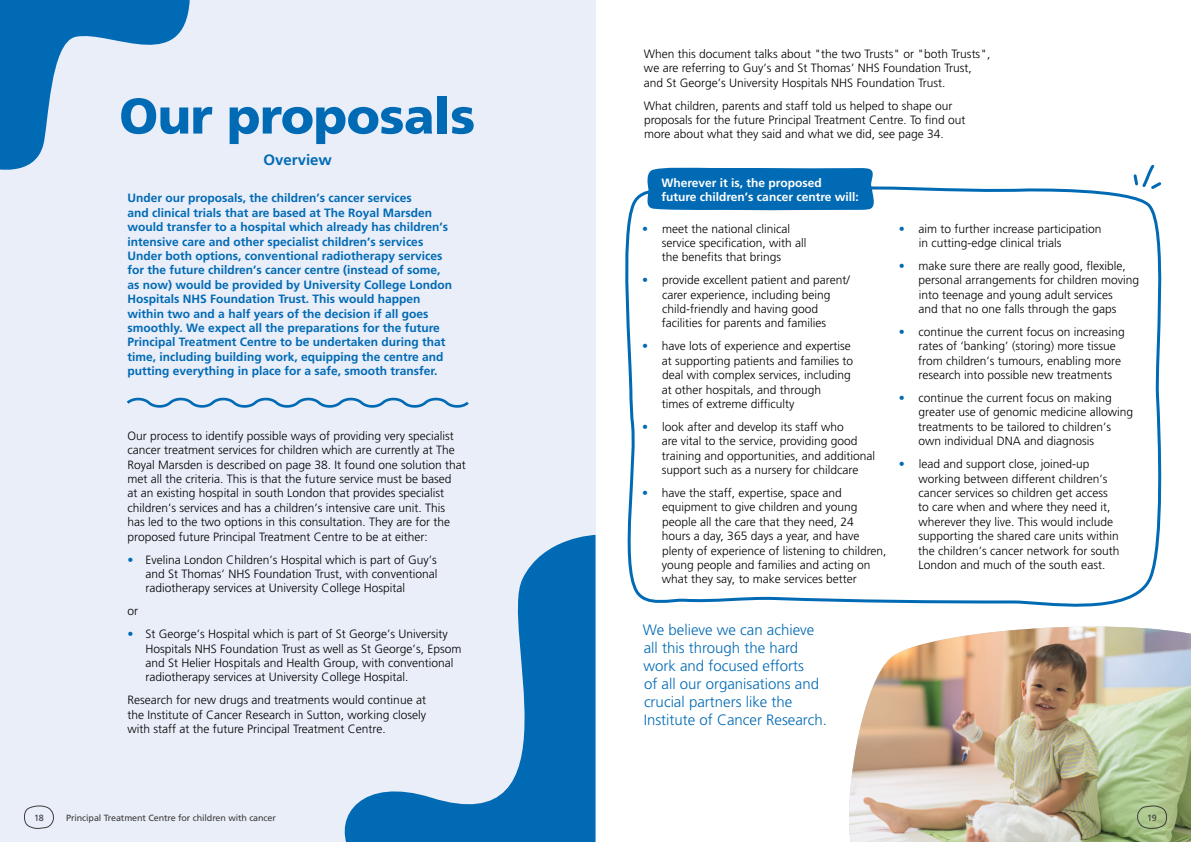
<style>
.page{position:relative;width:1191px;height:842px;background:#fff}
.page>*{position:absolute;margin:0;border:0;box-sizing:border-box;transform-origin:0 0}
.t1{font:900 50px "Frutiger";letter-spacing:-.01em;color:#006ab4}
.t2{font:300 15px/18px "Frutiger";color:#006ab4}
.t3{font:700 15px "Frutiger";color:#006ab4}
.t4{font:300 12px/14.4px "Frutiger";color:#000}
.t5{font:700 12px/14.4px "Frutiger";color:#006ab4}
.t6{font:700 12px/14.4px "Frutiger";color:#fff}
.t7{font:9px "Frutiger";letter-spacing:-.01em;color:#3c3c3b}
.s1{color:#006ab4}
</style>
<div class="page">
<div style="left:0;top:0;width:595px;height:842px;background:#eaeef9"></div>
<img style="left:849px;top:626px;width:342px;height:216px">
<svg style="left:126px;top:397px;width:343px;height:11px"></svg>
<svg style="left:344px;top:535px;width:251px;height:307px"></svg>
<svg style="left:0;top:0;width:190px;height:170px"></svg>
<svg style="left:625px;top:186px;width:537px;height:421px"></svg>
<svg style="left:1131px;top:164px;width:31px;height:28px"></svg>
<svg style="left:644px;top:167px;width:233px;height:43px;background:#1073b8"></svg>
<svg style="left:24px;top:805px;width:30px;height:24px"></svg>
<svg style="left:1136px;top:805px;width:31px;height:25px"></svg>
<h1 class="t1" style="left:119px;top:86px;width:357px">Our proposals</h1>
<p class="t3" style="left:263px;top:151px;width:70px">Overview</p>
<p class="t5" style="left:128px;top:191px;width:326px">Under our proposals, the children’s cancer services<br>and clinical trials that are based at The Royal Marsden would transfer to a hospital which already has children’s intensive care and other specialist children’s services Under both options, conventional radiotherapy services for the future children’s cancer centre (instead of some, as now) would be provided by University College London Hospitals NHS Foundation Trust. This would happen within two and a half years of the decision if all goes smoothly. We expect all the preparations for the future Principal Treatment Centre to be undertaken during that time, including building work, equipping the centre and putting everything in place for a safe, smooth transfer.</p>
<p class="t4" style="left:128px;top:428px;width:340px">Our process to identify possible ways of providing very specialist cancer treatment services for children which are currently at The Royal Marsden is described on page 38. It found one solution that met all the criteria. This is that the future service must be based<br>at an existing hospital in south London that provides specialist children’s services and has a children’s intensive care unit. This<br>has led to the two options in this consultation. They are for the proposed future Principal Treatment Centre to be at either:</p>
<p class="t4" style="left:146px;top:552px;width:293px;text-align:justify;text-indent:-18px"><span class="s1">•</span> Evelina London Children’s Hospital which is part of Guy’s and St Thomas’ NHS Foundation Trust, with conventional radiotherapy services at University College Hospital</p>
<p class="t4" style="left:128px;top:604px;width:12px">or</p>
<p class="t4" style="left:146px;top:627px;width:317px;text-indent:-18px"><span class="s1">•</span> St George’s Hospital which is part of St George’s University Hospitals NHS Foundation Trust as well as St George’s, Epsom and St Helier Hospitals and Health Group, with conventional radiotherapy services at University College Hospital.</p>
<p class="t4" style="left:128px;top:693px;width:300px;text-align:justify">Research for new drugs and treatments would continue at the Institute of Cancer Research in Sutton, working closely with staff at the future Principal Treatment Centre.</p>
<p class="t4" style="left:643px;top:46px;width:348px">When this document talks about "the two Trusts" or "both Trusts", we are referring to Guy’s and St Thomas’ NHS Foundation Trust, and St George’s University Hospitals NHS Foundation Trust.</p>
<p class="t4" style="left:643px;top:98px;width:323px">What children, parents and staff told us helped to shape our proposals for the future Principal Treatment Centre. To find out more about what they said and what we did, see page 34.</p>
<p class="t6" style="left:661px;top:175px;width:199px">Wherever it is, the proposed future children’s cancer centre will:</p>
<p class="t4" style="left:661px;top:221px;width:146px;text-indent:-19px"><span class="s1">•</span> meet the national clinical service specification, with all the benefits that brings</p>
<p class="t4" style="left:661px;top:273px;width:189px;text-indent:-19px"><span class="s1">•</span> provide excellent patient and parent/ carer experience, including being child-friendly and having good facilities for parents and families</p>
<p class="t4" style="left:661px;top:339px;width:193px;text-indent:-19px"><span class="s1">•</span> have lots of experience and expertise at supporting patients and families to deal with complex services, including at other hospitals, and through<br>times of extreme difficulty</p>
<p class="t4" style="left:661px;top:419px;width:215px;text-indent:-19px"><span class="s1">•</span> look after and develop its staff who<br>are vital to the service, providing good training and opportunities, and additional support such as a nursery for childcare</p>
<p class="t4" style="left:662px;top:486px;width:226px;text-indent:-20px"><span class="s1">•</span> have the staff, expertise, space and equipment to give children and young people all the care that they need, 24<br>hours a day, 365 days a year, and have plenty of experience of listening to children, young people and families and acting on what they say, to make services better</p>
<p class="t4" style="left:918px;top:221px;width:184px;text-indent:-20px"><span class="s1">•</span> aim to further increase participation in cutting-edge clinical trials</p>
<p class="t4" style="left:918px;top:258px;width:222px;text-indent:-20px"><span class="s1">•</span> make sure there are really good, flexible, personal arrangements for children moving into teenage and young adult services<br>and that no one falls through the gaps</p>
<p class="t4" style="left:918px;top:325px;width:208px;text-indent:-19px"><span class="s1">•</span> continue the current focus on increasing rates of ‘banking’ (storing) more tissue from children’s tumours, enabling more research into possible new treatments</p>
<p class="t4" style="left:918px;top:391px;width:216px;text-indent:-19px"><span class="s1">•</span> continue the current focus on making greater use of genomic medicine allowing treatments to be tailored to children’s own individual DNA and diagnosis</p>
<p class="t4" style="left:918px;top:457px;width:203px;text-indent:-19px"><span class="s1">•</span> lead and support close, joined-up working between different children’s cancer services so children get access to care when and where they need it, wherever they live. This would include supporting the shared care units within the children’s cancer network for south London and much of the south east.</p>
<p class="t2" style="left:643px;top:620px;width:185px">We believe we can achieve all this through the hard work and focused efforts<br>of all our organisations and crucial partners like the<br>Institute of Cancer Research.</p>
<p class="t7" style="left:34px;top:812px;width:11px">18</p>
<p class="t7" style="left:66px;top:812px;width:211px">Principal Treatment Centre for children with cancer</p>
<p class="t7" style="left:1147px;top:812px;width:11px">19</p>
</div>
